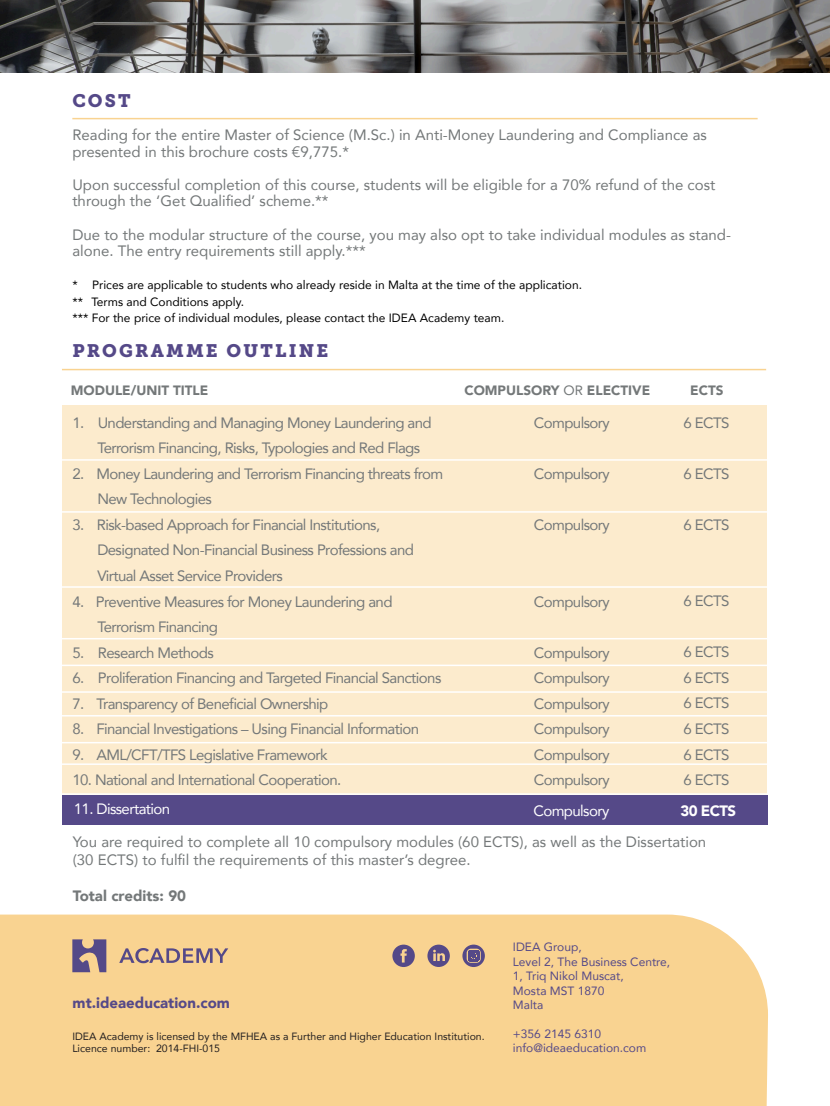
<style>
.page{position:relative;width:830px;height:1106px;background:#fff}
.page>*{position:absolute;margin:0;border:0;box-sizing:border-box;transform-origin:0 0}
.t1{font:18px "Museo Slab 900";letter-spacing:.12em;color:#554988}
.t2{font:15px "Avenir";letter-spacing:-.04em;color:#747879}
.t3{font:15px/16.5px "Avenir";color:#747879}
.t4{font:15px "Avenir";letter-spacing:-.04em;color:#fff}
.t5{font:900 15px "Avenir";color:#554988}
.t6{font:900 15px "Avenir";color:#747879}
.t7{font:900 15px "Avenir";letter-spacing:-.04em;color:#fff}
.t8{font:900 13.5px "Avenir";color:#747879}
.t9{font:12px "Avenir";color:#000}
.t10{font:12px "Avenir";color:#554988}
.t11{font:10.5px "Avenir";color:#231f20}
.s1{font-weight:400}
</style>
<div class="page">
<img style="left:0;top:0;width:829px;height:73px">
<div style="left:0;top:914px;width:767px;height:192px;background:#f9d391"></div>
<svg style="left:72px;top:939px;width:34px;height:33px"></svg>
<svg style="left:119px;top:948px;width:109px;height:15px;background:#b79b8d"></svg>
<svg style="left:392px;top:944px;width:22px;height:23px"></svg>
<svg style="left:427px;top:944px;width:22px;height:23px"></svg>
<svg style="left:462px;top:944px;width:22px;height:23px"></svg>
<hr style="left:62px;top:369px;width:703px;height:1px;background:#f9d391">
<div style="left:62px;top:405px;width:703px;height:408px;background:#fcebcd"></div>
<div style="left:62px;top:794px;width:704px;height:30px;background:#554988"></div>
<hr style="left:54px;top:459px;width:719px;height:1px;background:#fff">
<hr style="left:54px;top:511px;width:719px;height:1px;background:#fff">
<hr style="left:54px;top:586px;width:719px;height:1px;background:#fff">
<hr style="left:54px;top:638px;width:719px;height:1px;background:#fff">
<hr style="left:54px;top:664px;width:719px;height:2px;background:#fff">
<hr style="left:54px;top:691px;width:719px;height:1px;background:#fff">
<hr style="left:54px;top:715px;width:730px;height:1px;background:#fff">
<hr style="left:54px;top:742px;width:730px;height:1px;background:#fff">
<hr style="left:54px;top:763px;width:730px;height:2px;background:#fff">
<hr style="left:72px;top:118px;width:685px;height:1px;background:#f9d391">
<hr style="left:54px;top:793px;width:730px;height:1px;background:#fff">
<p class="t1" style="left:72px;top:91px;width:60px">COST</p>
<p class="t3" style="left:72px;top:127px;width:635px">Reading for the entire Master of Science (M.Sc.) in Anti-Money Laundering and Compliance as presented in this brochure costs €9,775.*</p>
<p class="t3" style="left:72px;top:176px;width:644px">Upon successful completion of this course, students will be eligible for a 70% refund of the cost through the ‘Get Qualified’ scheme.**</p>
<p class="t3" style="left:72px;top:226px;width:659px">Due to the modular structure of the course, you may also opt to take individual modules as stand&shy;alone. The entry requirements still apply.***</p>
<p class="t9" style="left:72px;top:275px;width:511px">* Prices are applicable to students who already reside in Malta at the time of the application.</p>
<p class="t9" style="left:72px;top:292px;width:173px">** Terms and Conditions apply.</p>
<p class="t9" style="left:72px;top:308px;width:433px">*** For the price of individual modules, please contact the IDEA Academy team.</p>
<p class="t1" style="left:72px;top:340px;width:257px">PROGRAMME OUTLINE</p>
<p class="t8" style="left:71px;top:378px;width:139px">MODULE/UNIT TITLE</p>
<p class="t8" style="left:464px;top:378px;width:187px">COMPULSORY <span class="s1">OR</span> ELECTIVE</p>
<p class="t8" style="left:690px;top:378px;width:35px">ECTS</p>
<p class="t2" style="left:72px;top:410px;width:360px">1. Understanding and Managing Money Laundering and</p>
<p class="t2" style="left:97px;top:436px;width:324px">Terrorism Financing, Risks, Typologies and Red Flags</p>
<p class="t2" style="left:72px;top:461px;width:372px">2. Money Laundering and Terrorism Financing threats from</p>
<p class="t2" style="left:97px;top:487px;width:116px">New Technologies</p>
<p class="t2" style="left:72px;top:512px;width:309px">3. Risk-based Approach for Financial Institutions,</p>
<p class="t2" style="left:97px;top:538px;width:318px">Designated Non-Financial Business Professions and</p>
<p class="t2" style="left:97px;top:563px;width:187px">Virtual Asset Service Providers</p>
<p class="t2" style="left:72px;top:589px;width:321px">4. Preventive Measures for Money Laundering and</p>
<p class="t2" style="left:97px;top:614px;width:122px">Terrorism Financing</p>
<p class="t2" style="left:72px;top:640px;width:143px">5. Research Methods</p>
<p class="t2" style="left:72px;top:665px;width:370px">6. Proliferation Financing and Targeted Financial Sanctions</p>
<p class="t2" style="left:72px;top:691px;width:257px">7. Transparency of Beneficial Ownership</p>
<p class="t2" style="left:72px;top:716px;width:348px">8. Financial Investigations – Using Financial Information</p>
<p class="t2" style="left:72px;top:742px;width:256px">9. AML/CFT/TFS Legislative Framework</p>
<p class="t2" style="left:72px;top:767px;width:270px">10. National and International Cooperation.</p>
<p class="t2" style="left:533px;top:410px;width:77px">Compulsory</p>
<p class="t2" style="left:533px;top:461px;width:77px">Compulsory</p>
<p class="t2" style="left:533px;top:512px;width:77px">Compulsory</p>
<p class="t2" style="left:683px;top:410px;width:47px">6 ECTS</p>
<p class="t2" style="left:683px;top:461px;width:47px">6 ECTS</p>
<p class="t2" style="left:683px;top:512px;width:47px">6 ECTS</p>
<p class="t2" style="left:533px;top:589px;width:77px">Compulsory</p>
<p class="t2" style="left:533px;top:640px;width:77px">Compulsory</p>
<p class="t2" style="left:533px;top:665px;width:77px">Compulsory</p>
<p class="t2" style="left:533px;top:691px;width:77px">Compulsory</p>
<p class="t2" style="left:533px;top:716px;width:77px">Compulsory</p>
<p class="t2" style="left:533px;top:742px;width:77px">Compulsory</p>
<p class="t2" style="left:533px;top:767px;width:77px">Compulsory</p>
<p class="t2" style="left:683px;top:589px;width:47px">6 ECTS</p>
<p class="t2" style="left:683px;top:640px;width:47px">6 ECTS</p>
<p class="t2" style="left:683px;top:665px;width:47px">6 ECTS</p>
<p class="t2" style="left:683px;top:691px;width:47px">6 ECTS</p>
<p class="t2" style="left:683px;top:716px;width:47px">6 ECTS</p>
<p class="t2" style="left:683px;top:742px;width:47px">6 ECTS</p>
<p class="t2" style="left:683px;top:767px;width:47px">6 ECTS</p>
<p class="t4" style="left:74px;top:796px;width:98px">11. Dissertation</p>
<p class="t4" style="left:533px;top:798px;width:77px">Compulsory</p>
<p class="t7" style="left:680px;top:797px;width:57px">30 ECTS</p>
<p class="t3" style="left:73px;top:833px;width:634px">You are required to complete all 10 compulsory modules (60 ECTS), as well as the Dissertation</p>
<p class="t3" style="left:73px;top:851px;width:399px">(30 ECTS) to fulfil the requirements of this master’s degree.</p>
<p class="t6" style="left:73px;top:882px;width:115px">Total credits: 90</p>
<p class="t5" style="left:73px;top:989px;width:159px">mt.ideaeducation.com</p>
<p class="t11" style="left:72px;top:1027px;width:413px">IDEA Academy is licensed by the MFHEA as a Further and Higher Education Institution.</p>
<p class="t11" style="left:72px;top:1040px;width:149px">Licence number: 2014-FHI-015</p>
<p class="t10" style="left:512px;top:937px;width:70px">IDEA Group,</p>
<p class="t10" style="left:512px;top:952px;width:159px">Level 2, The Business Centre,</p>
<p class="t10" style="left:512px;top:966px;width:112px">1, Triq Nikol Muscat,</p>
<p class="t10" style="left:512px;top:980px;width:93px">Mosta MST 1870</p>
<p class="t10" style="left:512px;top:995px;width:32px">Malta</p>
<p class="t10" style="left:512px;top:1024px;width:90px">+356 2145 6310</p>
<p class="t10" style="left:512px;top:1038px;width:135px">info@ideaeducation.com</p>
</div>
